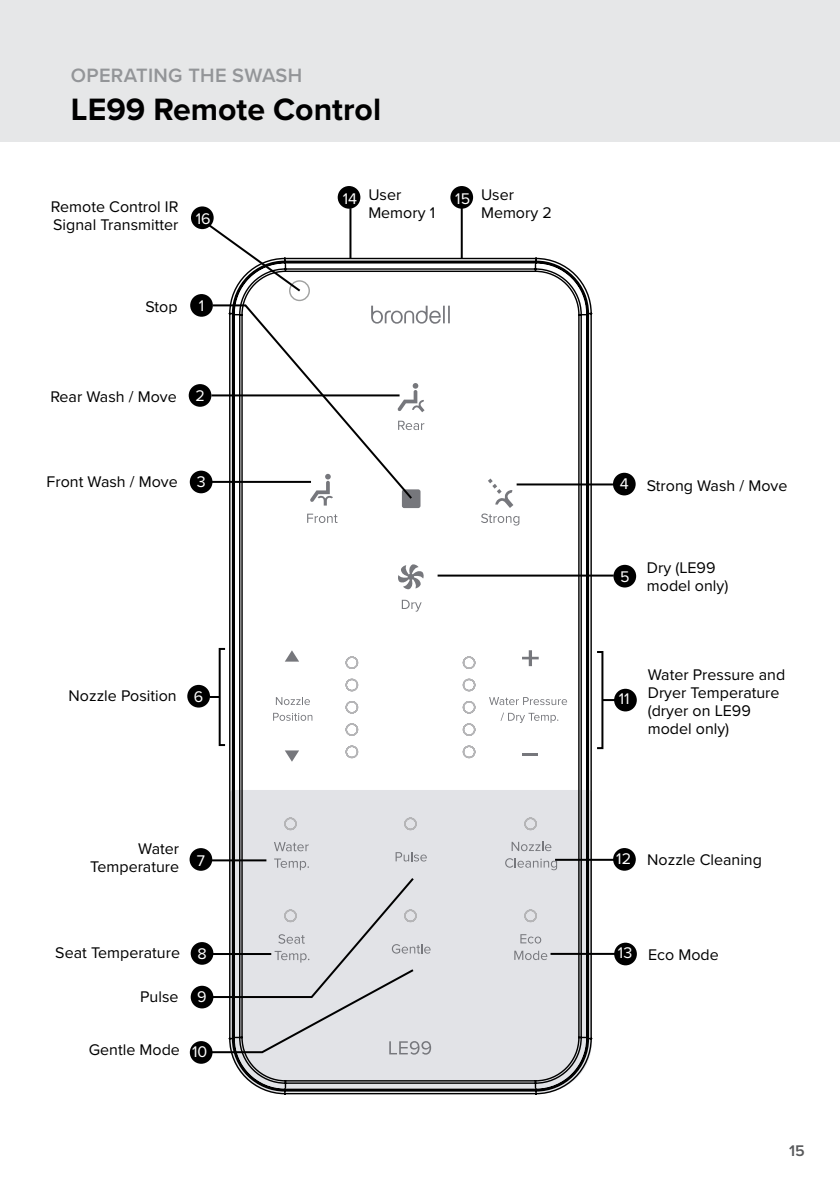
<style>
.page{position:relative;width:840px;height:1191px;background:#fff}
.page>*{position:absolute;margin:0;border:0;box-sizing:border-box;transform-origin:0 0}
.t1{font:700 32px "Proxima Nova";color:#000}
.t2{font:600 20px "Proxima Nova";letter-spacing:.015em;color:#939598}
.t3{font:16px/18px "Proxima Nova";color:#000}
.t4{font:16px "Proxima Nova";color:#fff}
.t5{font:600 16px "Proxima Nova";color:#58595b}
.s1{color:#fff}
</style>
<div class="page">
<div style="left:0;top:0;width:839px;height:142px;background:#e6e7e8"></div>
<svg style="left:227px;top:256px;width:366px;height:839px"></svg>
<div style="left:337px;top:186px;width:23px;height:23px;background:#000;border-radius:50%"></div>
<div style="left:450px;top:186px;width:23px;height:23px;background:#000;border-radius:50%"></div>
<div style="left:191px;top:206px;width:22px;height:23px;background:#000;border-radius:50%"></div>
<div style="left:190px;top:985px;width:23px;height:23px;background:#000;border-radius:50%"></div>
<svg style="left:209px;top:876px;width:222px;height:178px;background:#d3d4d8"></svg>
<div style="left:187px;top:685px;width:23px;height:22px;background:#000;border-radius:50%"></div>
<div style="left:190px;top:942px;width:23px;height:22px;background:#000;border-radius:50%"></div>
<hr style="left:210px;top:859px;width:56px;height:2px;background:#000">
<div style="left:218px;top:648px;width:8px;height:98px;border:2px solid #000"></div>
<div style="left:595px;top:651px;width:8px;height:98px;border:2px solid #000"></div>
<svg style="left:209px;top:696px;width:11px;height:2px"></svg>
<hr style="left:601px;top:699px;width:21px;height:2px;background:#000">
<hr style="left:212px;top:953px;width:59px;height:2px;background:#000">
<div style="left:612px;top:848px;width:23px;height:22px;background:#000;border-radius:50%"></div>
<div style="left:613px;top:942px;width:23px;height:23px;background:#000;border-radius:50%"></div>
<hr style="left:554px;top:859px;width:61px;height:2px;background:#000">
<hr style="left:550px;top:953px;width:66px;height:2px;background:#000">
<div style="left:613px;top:689px;width:23px;height:22px;background:#000;border-radius:50%"></div>
<div style="left:190px;top:1041px;width:22px;height:22px;background:#000;border-radius:50%"></div>
<svg style="left:211px;top:303px;width:203px;height:198px"></svg>
<div style="left:190px;top:294px;width:23px;height:23px;background:#000;border-radius:50%"></div>
<hr style="left:210px;top:481px;width:101px;height:2px;background:#000">
<div style="left:190px;top:470px;width:22px;height:23px;background:#000;border-radius:50%"></div>
<hr style="left:211px;top:394px;width:188px;height:2px;background:#000">
<div style="left:189px;top:384px;width:22px;height:23px;background:#000;border-radius:50%"></div>
<hr style="left:516px;top:483px;width:96px;height:2px;background:#000">
<div style="left:612px;top:473px;width:23px;height:22px;background:#000;border-radius:50%"></div>
<hr style="left:437px;top:574px;width:176px;height:2px;background:#000">
<div style="left:613px;top:565px;width:22px;height:22px;background:#000;border-radius:50%"></div>
<div style="left:189px;top:848px;width:23px;height:22px;background:#000;border-radius:50%"></div>
<svg style="left:205px;top:222px;width:97px;height:71px"></svg>
<hr style="left:349px;top:208px;width:2px;height:50px;background:#000">
<hr style="left:460px;top:207px;width:2px;height:52px;background:#000">
<p class="t2" style="left:71px;top:60px;width:233px">OPERATING THE SWASH</p>
<h1 class="t1" style="left:71px;top:86px;width:311px">LE99 Remote Control</h1>
<p class="t3" style="left:51px;top:197px;width:129px">Remote Control IR<br>Signal Transmitter</p>
<p class="t4" style="left:196px;top:207px;width:16px">16</p>
<p class="t3" style="left:145px;top:297px;width:34px">Stop</p>
<p class="t4" style="left:199px;top:293px;width:7px">1</p>
<p class="t3" style="left:50px;top:387px;width:156px">Rear Wash / Move <span class="s1">2</span></p>
<p class="t3" style="left:47px;top:472px;width:160px">Front Wash / Move <span class="s1">3</span></p>
<p class="t3" style="left:69px;top:686px;width:109px">Nozzle Position</p>
<p class="t4" style="left:194px;top:684px;width:11px">6</p>
<p class="t3" style="left:90px;top:839px;width:90px;text-align:right">Water<br>Temperature</p>
<p class="t4" style="left:197px;top:848px;width:10px">7</p>
<p class="t3" style="left:55px;top:943px;width:153px">Seat Temperature <span class="s1">8</span></p>
<p class="t3" style="left:140px;top:987px;width:68px">Pulse <span class="s1">9</span></p>
<p class="t3" style="left:89px;top:1040px;width:92px">Gentle Mode</p>
<p class="t4" style="left:192px;top:1039px;width:17px">10</p>
<p class="t3" style="left:368px;top:185px;width:68px">User<br>Memory 1</p>
<p class="t3" style="left:481px;top:185px;width:72px">User<br>Memory 2</p>
<p class="t4" style="left:342px;top:186px;width:16px">14</p>
<p class="t4" style="left:455px;top:186px;width:16px">15</p>
<p class="t3" style="left:619px;top:476px;width:169px"><span class="s1">4</span> Strong Wash / Move</p>
<p class="t4" style="left:619px;top:564px;width:11px">5</p>
<p class="t3" style="left:646px;top:558px;width:83px">Dry (LE99 model only)</p>
<p class="t4" style="left:618px;top:687px;width:12px">11</p>
<p class="t3" style="left:647px;top:664px;width:139px">Water Pressure and<br>Dryer Temperature (dryer on LE99 model only)</p>
<p class="t4" style="left:616px;top:846px;width:16px">12</p>
<p class="t3" style="left:647px;top:849px;width:116px">Nozzle Cleaning</p>
<p class="t4" style="left:617px;top:941px;width:16px">13</p>
<p class="t3" style="left:647px;top:944px;width:72px">Eco Mode</p>
<p class="t5" style="left:788px;top:1139px;width:17px">15</p>
</div>
